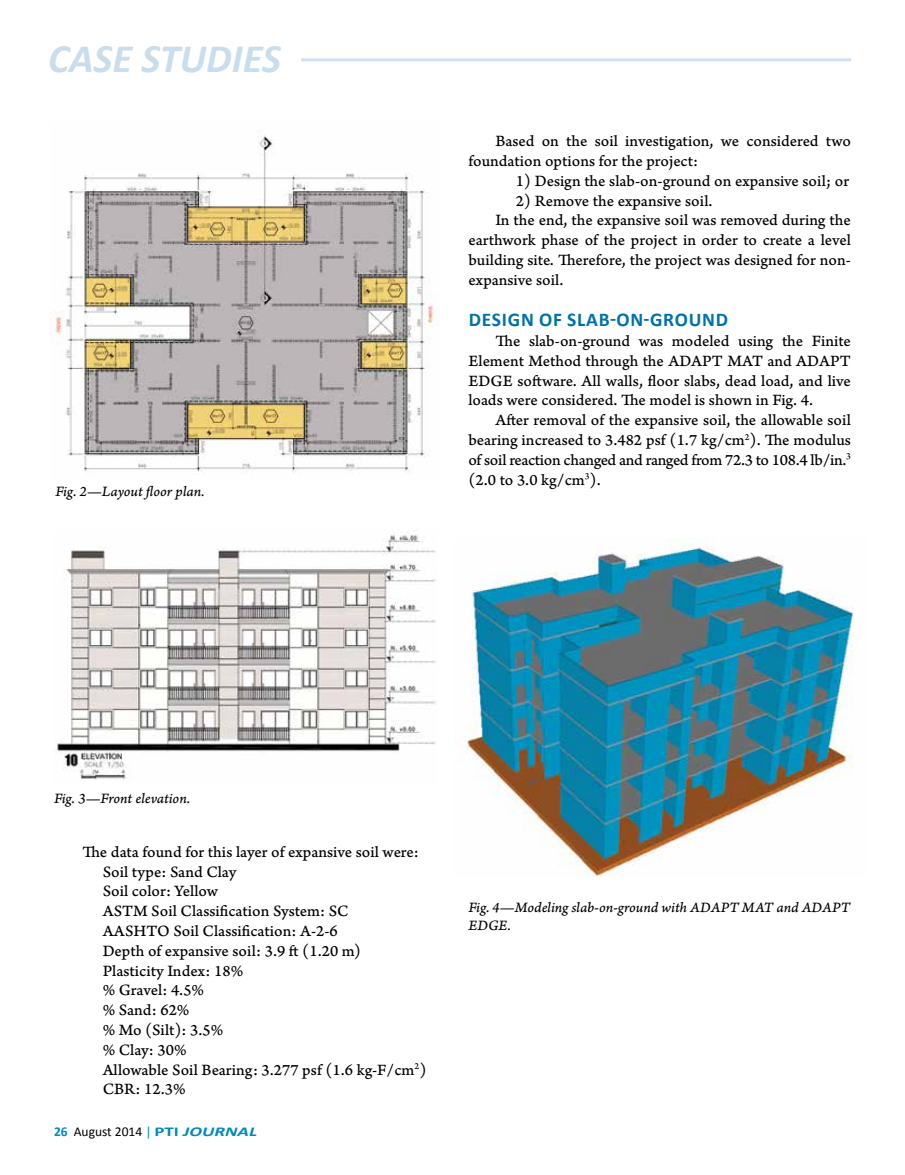
<style>
.page{position:relative;width:905px;height:1175px;background:#fff}
.page>*{position:absolute;margin:0;border:0;box-sizing:border-box;transform-origin:0 0}
.t1{font:italic 700 40.5px "Calibri";color:#c9ddec}
.t2{font:700 19.5px "Calibri";letter-spacing:.04em;color:#0072a5}
.t3{font:16.5px/19.8px "Arno Pro Caption";color:#000}
.t4{font:15px/18px "Arno Pro Italic Caption";letter-spacing:-.005em;color:#000}
.t5{font:13.5px "Calibri";color:#000}
.s1{font-weight:700;color:#008abb}
.s2{color:#008abb}
.s3{font-weight:700;font-style:italic;color:#008abb}
</style>
<div class="page">
<hr style="left:301px;top:58px;width:550px;height:3px;background:#d0e0ee">
<img style="left:463px;top:537px;width:391px;height:339px">
<img style="left:50px;top:131px;width:389px;height:343px">
<img style="left:57px;top:531px;width:379px;height:249px">
<h1 class="t1" style="left:48px;top:33px;width:234px">CASE STUDIES</h1>
<p class="t4" style="left:55px;top:483px;width:151px">Fig. 2—Layout floor plan.</p>
<p class="t3" style="left:468px;top:132px;width:384px;text-indent:27px">Based on the soil investigation, we considered two foundation options for the project:</p>
<p class="t3" style="left:515px;top:171px;width:335px">1) Design the slab-on-ground on expansive soil; or</p>
<p class="t3" style="left:515px;top:191px;width:198px">2) Remove the expansive soil.</p>
<p class="t3" style="left:495px;top:211px;width:357px">In the end, the expansive soil was removed during the</p>
<p class="t3" style="left:468px;top:231px;width:384px">earthwork phase of the project in order to create a level</p>
<p class="t3" style="left:468px;top:251px;width:384px">building site. Therefore, the project was designed for non-</p>
<p class="t3" style="left:468px;top:270px;width:96px">expansive soil.</p>
<p class="t2" style="left:469px;top:307px;width:261px">DESIGN OF SLAB-ON-GROUND</p>
<p class="t3" style="left:468px;top:332px;width:384px;text-align:justify;text-indent:27px">The slab-on-ground was modeled using the Finite Element Method through the ADAPT MAT and ADAPT EDGE software. All walls, floor slabs, dead load, and live loads were considered. The model is shown in Fig. 4.</p>
<p class="t3" style="left:468px;top:411px;width:384px;text-align:justify;text-indent:27px">After removal of the expansive soil, the allowable soil bearing increased to 3.482 psf (1.7 kg/cm<sup>2</sup>). The modulus of soil reaction changed and ranged from 72.3 to 108.4 lb/in.<sup>3 </sup>(2.0 to 3.0 kg/cm<sup>3</sup>).</p>
<p class="t4" style="left:54px;top:790px;width:138px">Fig. 3—Front elevation.</p>
<p class="t3" style="left:103px;top:842px;width:325px;text-indent:-20px">The data found for this layer of expansive soil were:<br>Soil type: Sand Clay<br>Soil color: Yellow<br>ASTM Soil Classification System: SC<br>AASHTO Soil Classification: A-2-6<br>Depth of expansive soil: 3.9 ft (1.20 m)<br>Plasticity Index: 18%<br>% Gravel: 4.5%<br>% Sand: 62%<br>% Mo (Silt): 3.5%<br>% Clay: 30%<br>Allowable Soil Bearing: 3.277 psf (1.6 kg-F/cm<sup>2</sup>)<br>CBR: 12.3%</p>
<p class="t5" style="left:54px;top:1122px;width:204px"><span class="s1">26</span> August 2014 <span class="s2">|</span> <span class="s1">PTI</span> <span class="s3">JOURNAL</span></p>
<p class="t4" style="left:468px;top:899px;width:383px">Fig. 4—Modeling slab-on-ground with ADAPT MAT and ADAPT<br>EDGE.</p>
</div>
